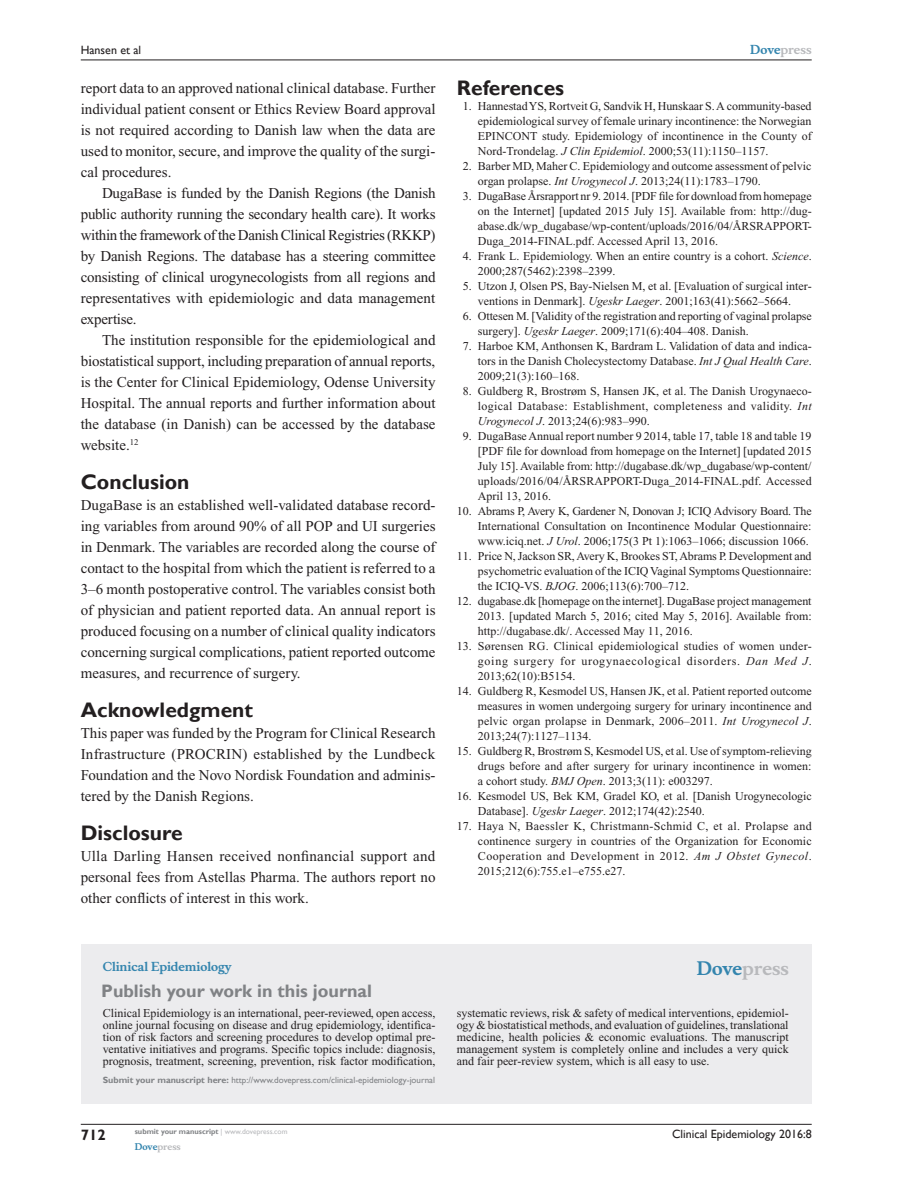
<style>
.page{position:relative;width:918px;height:1188px;background:#fff}
.page>*{position:absolute;margin:0;border:0;box-sizing:border-box;transform-origin:0 0}
.RefH{font:700 21px "Gill Sans";color:#231f20}
.PromBx-H1{font:700 18px "Gill Sans";color:#808285}
.PromBx-Brand{font:700 18px "Musee";color:#b8b9bc}
.TxF{font:15px/21px "Times New Roman";color:#231f20;text-align:justify}
.Tx{font:15px/21px "Times New Roman";color:#231f20;text-align:justify}
.t1{font:700 15px "Gill Sans";color:#231f20}
.RefNL2{font:12px/15px "Times New Roman";color:#231f20;text-align:justify}
.PromBx-Tx{font:12px/12px "Times New Roman";color:#231f20;text-align:justify}
.t2{font:12px "Gill Sans";color:#231f20}
.PromBx-JrnlName{font:700 12px "Musee";color:#3485ae}
.t3{font:700 12px "Musee";color:#b8b9bc}
.PromBx-SubmitMssWebA{font:9px "Gill Sans";color:#808285}
.t4{font:700 9px "Musee";color:#b8b9bc}
.t5{font:700 7.5px "Gill Sans";color:#808285}
.s1{color:#3485ae}
.s2{font-style:italic}
.s3{font-weight:700}
.s4{font-weight:400;color:#b8b9bc}
</style>
<div class="page">
<div style="left:81px;top:944px;width:731px;height:159px;background:#ececee"></div>
<hr style="left:81px;top:1124px;width:731px;height:1px;background:#231f20">
<hr style="left:81px;top:60px;width:731px;height:1px;background:#231f20">
<p class="t2" style="left:81px;top:43px;width:62px">Hansen et al</p>
<p class="TxF" style="left:81px;top:77px;width:356px">report data to an approved national clinical database. Further individual patient consent or Ethics Review Board approval is not required according to Danish law when the data are used to monitor, secure, and improve the quality of the surgi&shy;cal procedures.</p>
<p class="Tx" style="left:81px;top:182px;width:356px;text-indent:21px">DugaBase is funded by the Danish Regions (the Danish public authority running the secondary health care). It works within the framework of the Danish Clinical Registries (RKKP) by Danish Regions. The database has a steering committee consisting of clinical urogynecologists from all regions and representatives with epidemiologic and data management expertise.</p>
<p class="Tx" style="left:81px;top:329px;width:356px;text-indent:21px">The institution responsible for the epidemiological and biostatistical support, including preparation of annual reports, is the Center for Clinical Epidemiology, Odense University Hospital. The annual reports and further information about the database (in Danish) can be accessed by the database website.<sup>12</sup></p>
<h1 class="RefH" style="left:81px;top:469px;width:110px">Conclusion</h1>
<p class="TxF" style="left:81px;top:494px;width:356px">DugaBase is an established well-validated database record&shy;ing variables from around 90% of all POP and UI surgeries in Denmark. The variables are recorded along the course of contact to the hospital from which the patient is referred to a 3–6 month postoperative control. The variables consist both of physician and patient reported data. An annual report is produced focusing on a number of clinical quality indicators concerning surgical complications, patient reported outcome measures, and recurrence of surgery.</p>
<h1 class="RefH" style="left:81px;top:697px;width:174px">Acknowledgment</h1>
<p class="TxF" style="left:81px;top:722px;width:356px">This paper was funded by the Program for Clinical Research Infrastructure (PROCRIN) established by the Lundbeck Foundation and the Novo Nordisk Foundation and adminis&shy;tered by the Danish Regions.</p>
<h1 class="RefH" style="left:81px;top:820px;width:103px">Disclosure</h1>
<p class="TxF" style="left:81px;top:845px;width:356px">Ulla Darling Hansen received nonfinancial support and personal fees from Astellas Pharma. The authors report no other conflicts of interest in this work.</p>
<p class="t3" style="left:750px;top:43px;width:63px"><span class="s1">Dove</span>press</p>
<p class="RefH" style="left:457px;top:76px;width:109px">References</p>
<p class="RefNL2" style="left:478px;top:99px;width:335px;text-indent:-15px">1. Hannestad YS, Rortveit G, Sandvik H, Hunskaar S. A community-based epidemiological survey of female urinary incontinence: the Norwegian EPINCONT study. Epidemiology of incontinence in the County of Nord-Trondelag. <span class="s2">J Clin Epidemiol</span>. 2000;53(11):1150–1157.</p>
<p class="RefNL2" style="left:478px;top:159px;width:335px;text-indent:-15px">2. Barber MD, Maher C. Epidemiology and outcome assessment of pelvic organ prolapse. <span class="s2">Int Urogynecol J</span>. 2013;24(11):1783–1790.</p>
<p class="RefNL2" style="left:478px;top:189px;width:335px;text-indent:-15px">3. DugaBase Årsrapport nr 9. 2014. [PDF file for download from homepage on the Internet] [updated 2015 July 15]. Available from: http://dug&shy;abase.dk/wp_dugabase/wp-content/uploads/2016/04/ÅRSRAPPORT-Duga_2014-FINAL.pdf. Accessed April 13, 2016.</p>
<p class="RefNL2" style="left:478px;top:249px;width:335px;text-indent:-15px">4. Frank L. Epidemiology. When an entire country is a cohort. <span class="s2">Science</span>.<br>2000;287(5462):2398–2399.</p>
<p class="RefNL2" style="left:463px;top:279px;width:350px;text-align:center">5. Utzon J, Olsen PS, Bay-Nielsen M, et al. [Evaluation of surgical inter&shy;ventions in Denmark]. <span class="s2">Ugeskr Laeger</span>. 2001;163(41):5662–5664.</p>
<p class="RefNL2" style="left:478px;top:309px;width:335px;text-indent:-15px">6. Ottesen M. [Validity of the registration and reporting of vaginal prolapse surgery]. <span class="s2">Ugeskr Laeger</span>. 2009;171(6):404–408. Danish.</p>
<p class="RefNL2" style="left:478px;top:339px;width:335px;text-indent:-15px">7. Harboe KM, Anthonsen K, Bardram L. Validation of data and indica&shy;tors in the Danish Cholecystectomy Database. <span class="s2">Int J Qual Health Care</span>.<br>2009;21(3):160–168.</p>
<p class="RefNL2" style="left:478px;top:384px;width:335px;text-indent:-15px">8. Guldberg R, Brostrøm S, Hansen JK, et al. The Danish Urogynaeco&shy;logical Database: Establishment, completeness and validity. <span class="s2">Int Urogynecol J</span>. 2013;24(6):983–990.</p>
<p class="RefNL2" style="left:478px;top:429px;width:335px;text-indent:-15px">9. DugaBase Annual report number 9 2014, table 17, table 18 and table 19 [PDF file for download from homepage on the Internet] [updated 2015<br>July 15]. Available from: http://dugabase.dk/wp_dugabase/wp-content/ uploads/2016/04/ÅRSRAPPORT-Duga_2014-FINAL.pdf. Accessed April 13, 2016.</p>
<p class="RefNL2" style="left:478px;top:504px;width:335px;text-indent:-21px">10. Abrams P, Avery K, Gardener N, Donovan J; ICIQ Advisory Board. The International Consultation on Incontinence Modular Questionnaire: www.iciq.net. <span class="s2">J Urol</span>. 2006;175(3 Pt 1):1063–1066; discussion 1066.</p>
<p class="RefNL2" style="left:478px;top:549px;width:335px;text-indent:-21px">11. Price N, Jackson SR, Avery K, Brookes ST, Abrams P. Development and psychometric evaluation of the ICIQ Vaginal Symptoms Questionnaire: the ICIQ-VS. <span class="s2">BJOG</span>. 2006;113(6):700–712.</p>
<p class="RefNL2" style="left:478px;top:594px;width:335px;text-indent:-21px">12. dugabase.dk [homepage on the internet]. DugaBase project management 2013. [updated March 5, 2016; cited May 5, 2016]. Available from: http://dugabase.dk/. Accessed May 11, 2016.</p>
<p class="RefNL2" style="left:478px;top:639px;width:335px;text-indent:-21px">13. Sørensen RG. Clinical epidemiological studies of women under&shy;going surgery for urogynaecological disorders. <span class="s2">Dan Med J</span>.<br>2013;62(10):B5154.</p>
<p class="RefNL2" style="left:478px;top:684px;width:335px;text-indent:-21px">14. Guldberg R, Kesmodel US, Hansen JK, et al. Patient reported outcome measures in women undergoing surgery for urinary incontinence and pelvic organ prolapse in Denmark, 2006–2011. <span class="s2">Int Urogynecol J</span>.<br>2013;24(7):1127–1134.</p>
<p class="RefNL2" style="left:478px;top:744px;width:335px;text-indent:-21px">15. Guldberg R, Brostrøm S, Kesmodel US, et al. Use of symptom-relieving drugs before and after surgery for urinary incontinence in women: a cohort study. <span class="s2">BMJ Open</span>. 2013;3(11): e003297.</p>
<p class="RefNL2" style="left:478px;top:789px;width:335px;text-indent:-21px">16. Kesmodel US, Bek KM, Gradel KO, et al. [Danish Urogynecologic<br>Database]. <span class="s2">Ugeskr Laeger</span>. 2012;174(42):2540.</p>
<p class="RefNL2" style="left:478px;top:819px;width:335px;text-indent:-21px">17. Haya N, Baessler K, Christmann-Schmid C, et al. Prolapse and continence surgery in countries of the Organization for Economic Cooperation and Development in 2012. <span class="s2">Am J Obstet Gynecol</span>.<br>2015;212(6):755.e1–e755.e27.</p>
<p class="PromBx-JrnlName" style="left:103px;top:959px;width:130px">Clinical Epidemiology</p>
<p class="PromBx-H1" style="left:101px;top:980px;width:272px">Publish your work in this journal</p>
<p class="PromBx-Brand" style="left:697px;top:958px;width:94px"><span class="s1">Dove</span>press</p>
<p class="PromBx-Tx" style="left:103px;top:1007px;width:334px">Clinical Epidemiology is an international, peer-reviewed, open access, online journal focusing on disease and drug epidemiology, identifica&shy;tion of risk factors and screening procedures to develop optimal pre&shy;ventative initiatives and programs. Specific topics include: diagnosis, prognosis, treatment, screening, prevention, risk factor modification,</p>
<p class="PromBx-Tx" style="left:457px;top:1007px;width:333px">systematic reviews, risk &amp; safety of medical interventions, epidemiol&shy;ogy &amp; biostatistical methods, and evaluation of guidelines, translational medicine, health policies &amp; economic evaluations. The manuscript management system is completely online and includes a very quick and fair peer-review system, which is all easy to use.</p>
<p class="PromBx-SubmitMssWebA" style="left:103px;top:1075px;width:334px"><span class="s3">Submit your manuscript here:</span> http://www.dovepress.com/clinical-epidemiology-journal</p>
<p class="t1" style="left:81px;top:1126px;width:26px">712</p>
<p class="t5" style="left:135px;top:1127px;width:154px">submit your manuscript <span class="s4">| www.dovepress.com</span></p>
<p class="t4" style="left:135px;top:1141px;width:48px"><span class="s1">Dove</span>press</p>
<p class="t2" style="left:672px;top:1127px;width:141px">Clinical Epidemiology 2016:8</p>
</div>
